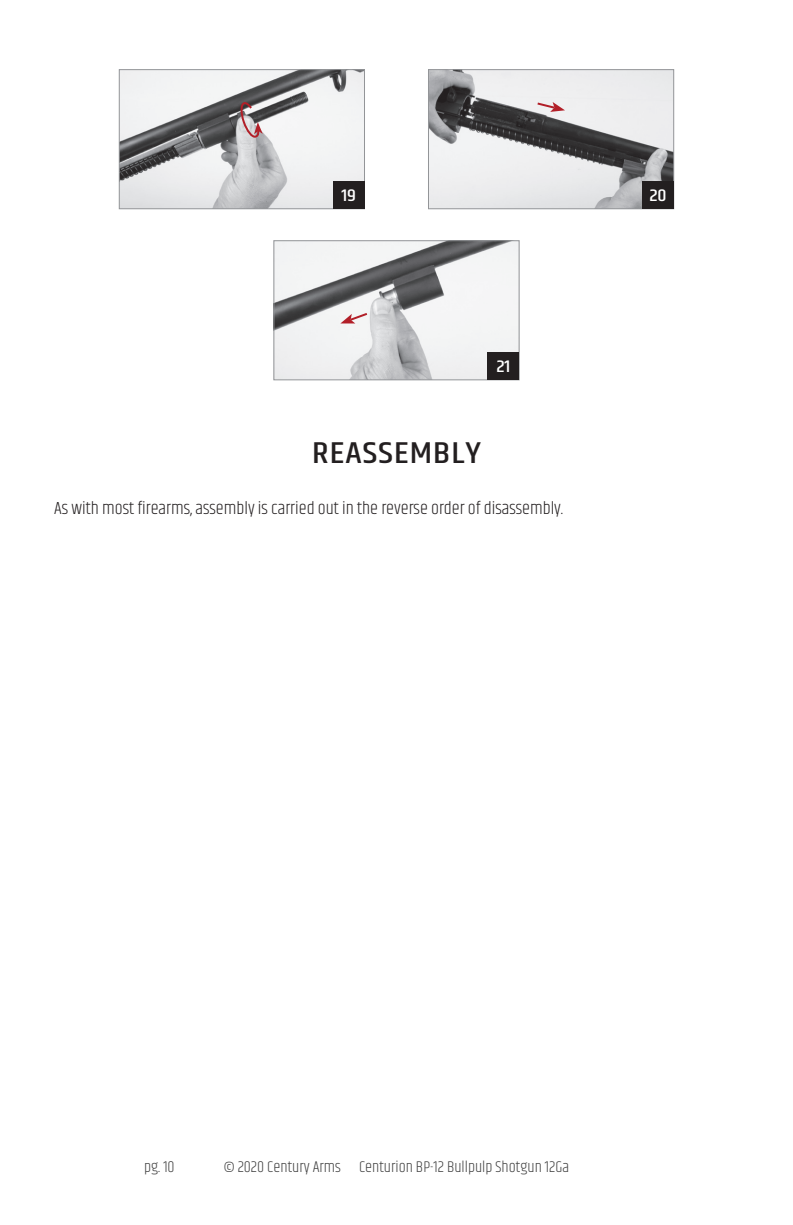
<style>
.page{position:relative;width:793px;height:1225px;background:#fff}
.page>*{position:absolute;margin:0;border:0;box-sizing:border-box;transform-origin:0 0}
.t1{font:500 30.6px "Khand";letter-spacing:.03em;color:#231f20;scale:1.18 1}
.t2{font:300 18px "Khand";color:#231f20}
.t3{font:500 17px "Khand";color:#fff;scale:1.18 1}
.t4{font:300 16px "Khand";color:#404040}
</style>
<div class="page">
<img style="left:275px;top:242px;width:242px;height:136px">
<div style="left:273px;top:240px;width:246px;height:140px;border:1px solid #939598"></div>
<div style="left:487px;top:352px;width:32px;height:28px;background:#231f20"></div>
<svg style="left:340px;top:311px;width:29px;height:12px"></svg>
<img style="left:121px;top:71px;width:242px;height:136px">
<div style="left:119px;top:69px;width:246px;height:140px;border:1px solid #939598"></div>
<div style="left:333px;top:181px;width:32px;height:28px;background:#231f20"></div>
<svg style="left:238px;top:100px;width:25px;height:40px"></svg>
<img style="left:430px;top:71px;width:242px;height:136px">
<div style="left:428px;top:69px;width:246px;height:140px;border:1px solid #939598"></div>
<div style="left:642px;top:181px;width:32px;height:28px;background:#231f20"></div>
<svg style="left:535px;top:101px;width:30px;height:11px"></svg>
<p class="t3" style="left:341px;top:185px;width:14px">19</p>
<p class="t3" style="left:649px;top:185px;width:16px">20</p>
<p class="t3" style="left:496px;top:356px;width:13px">21</p>
<h1 class="t1" style="left:312px;top:434px;width:145px">REASSEMBLY</h1>
<p class="t2" style="left:54px;top:497px;width:510px">As with most firearms, assembly is carried out in the reverse order of disassembly.</p>
<p class="t4" style="left:144px;top:1157px;width:32px">pg. 10</p>
<p class="t4" style="left:224px;top:1157px;width:347px">© 2020 Century Arms Centurion BP-12 Bullpulp Shotgun 12Ga</p>
</div>
